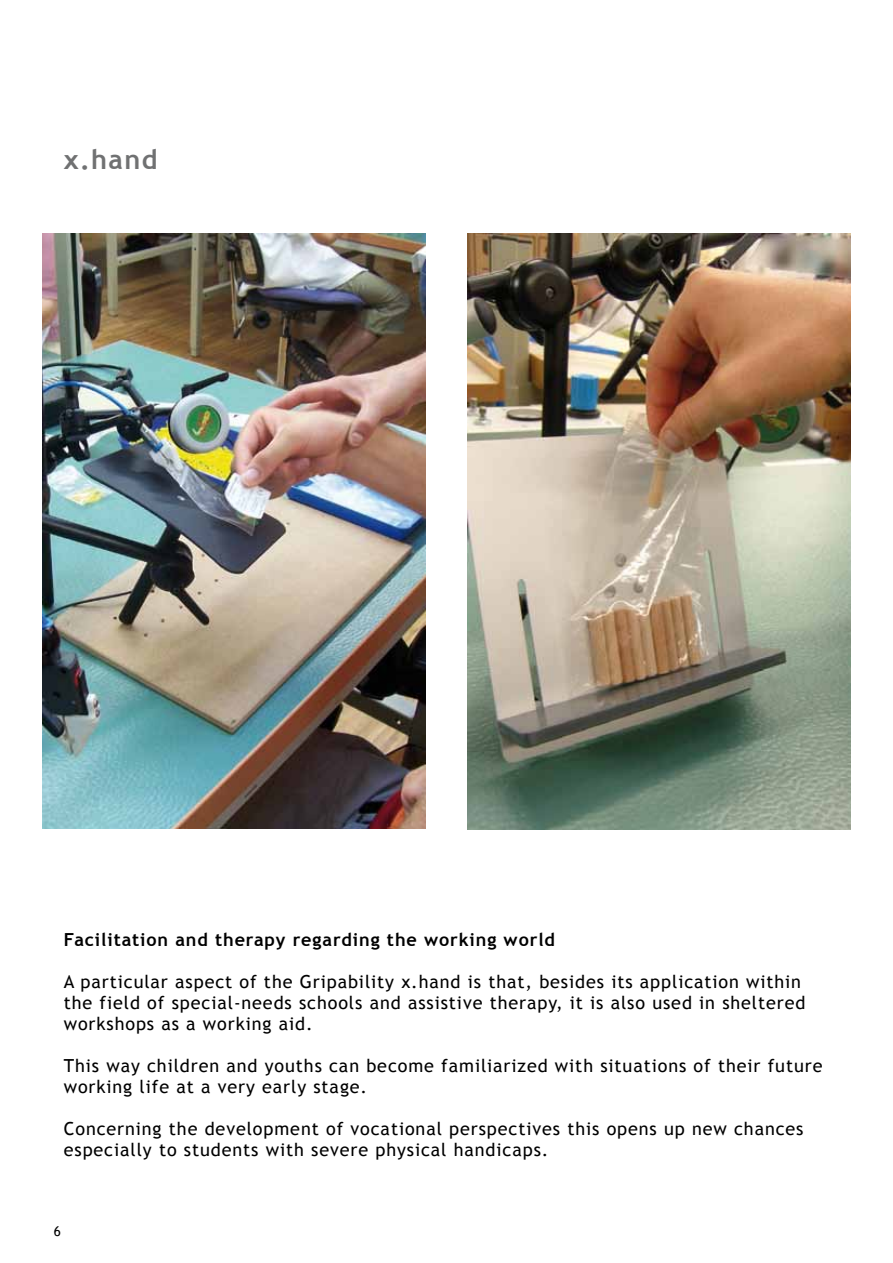
<style>
.page{position:relative;width:893px;height:1263px;background:#fff}
.page>*{position:absolute;margin:0;border:0;box-sizing:border-box;transform-origin:0 0}
.t1{font:700 27px "Trebuchet MS";color:#707172}
.t2{font:18px/21px "Trebuchet MS";letter-spacing:.05em;color:#000}
.t3{font:700 18px "Trebuchet MS";letter-spacing:.05em;color:#000}
.t4{font:13.5px "Trebuchet MS";color:#000}
</style>
<div class="page">
<img style="left:468px;top:234px;width:382px;height:595px">
<img style="left:43px;top:234px;width:382px;height:595px">
<p class="t1" style="left:64px;top:142px;width:95px">x.hand</p>
<p class="t3" style="left:64px;top:928px;width:493px">Facilitation and therapy regarding the working world</p>
<p class="t2" style="left:64px;top:971px;width:743px">A particular aspect of the Gripability x.hand is that, besides its application within the field of special-needs schools and assistive therapy, it is also used in sheltered workshops as a working aid.</p>
<p class="t2" style="left:64px;top:1055px;width:760px">This way children and youths can become familiarized with situations of their future working life at a very early stage.</p>
<p class="t2" style="left:64px;top:1118px;width:741px">Concerning the development of vocational perspectives this opens up new chances especially to students with severe physical handicaps.</p>
<p class="t4" style="left:54px;top:1223px;width:9px">6</p>
</div>
